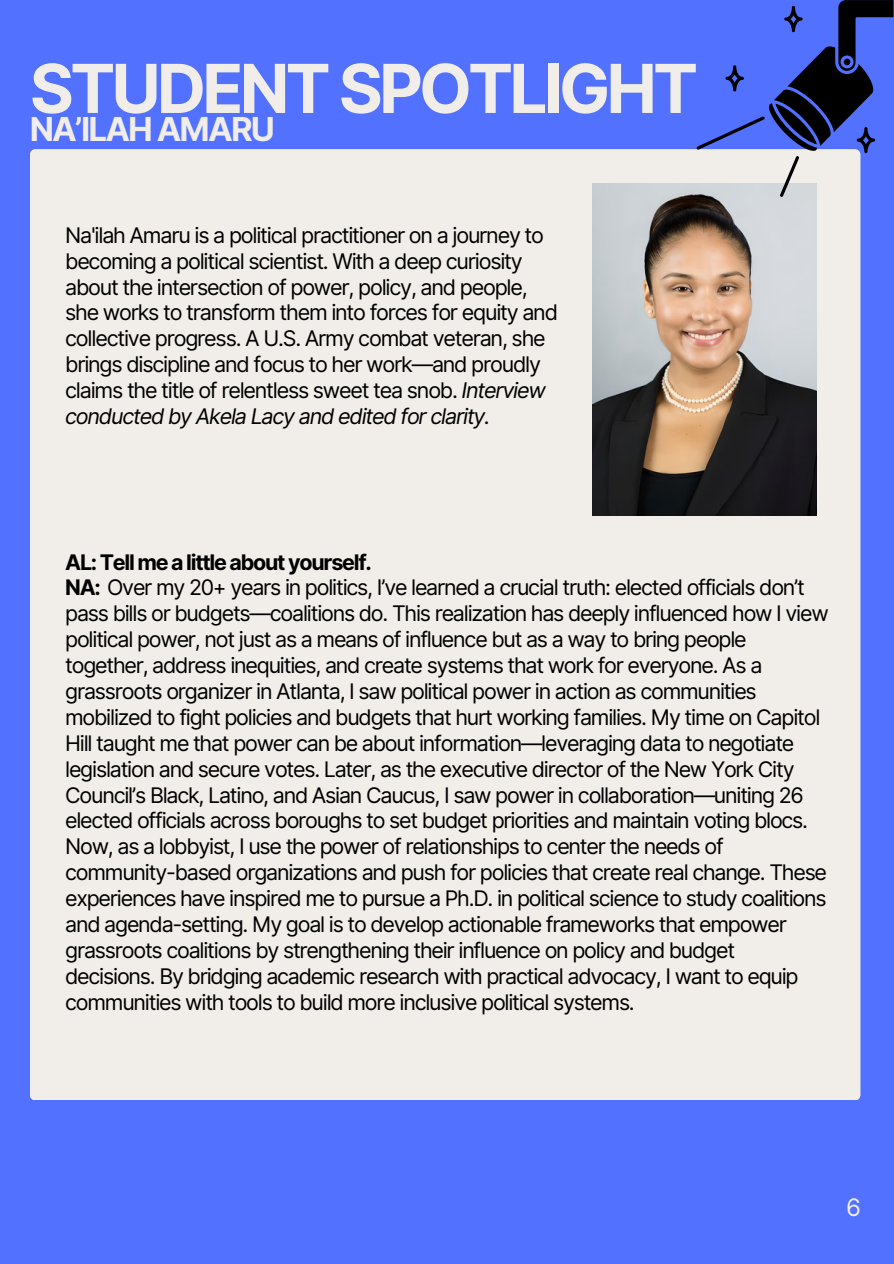
<style>
.page{position:relative;width:894px;height:1264px;background:#fff}
.page>*{position:absolute;margin:0;border:0;box-sizing:border-box;transform-origin:0 0}
.t1{font:700 67.5px "Inter";letter-spacing:-.055em;color:#f1ede9}
.t2{font:700 33px "Inter";letter-spacing:-.055em;color:#f1ede9}
.t3{font:24px "Inter";color:#f1ede9}
.t4{font:21.45px/25.8px "Inter";letter-spacing:-.055em;color:#000}
.t5{font:700 21.45px "Inter";letter-spacing:-.055em;color:#000}
.s1{font-style:italic}
.s2{font-weight:700}
</style>
<div class="page">
<div style="left:0;top:0;width:893px;height:1263px;background:#5271ff"></div>
<div style="left:30px;top:149px;width:830px;height:950px;background:#f1ede9;border-radius:6px"></div>
<img style="left:592px;top:184px;width:223px;height:332px">
<svg style="left:696px;top:0;width:197px;height:197px"></svg>
<h2 class="t1" style="left:30px;top:48px;width:669px">STUDENT SPOTLIGHT</h2>
<h1 class="t2" style="left:30px;top:109px;width:246px">NA’ILAH AMARU</h1>
<p class="t4" style="left:65px;top:222px;width:494px">Na'ilah Amaru is a political practitioner on a journey to becoming a political scientist. With a deep curiosity about the intersection of power, policy, and people, she works to transform them into forces for equity and collective progress. A U.S. Army combat veteran, she brings discipline and focus to her work—and proudly claims the title of relentless sweet tea snob. <span class="s1">Interview conducted by Akela Lacy and edited for clarity.</span></p>
<p class="t5" style="left:65px;top:549px;width:308px">AL: Tell me a little about yourself.</p>
<p class="t4" style="left:65px;top:574px;width:764px"><span class="s2">NA:</span> Over my 20+ years in politics, I’ve learned a crucial truth: elected officials don’t pass bills or budgets—coalitions do. This realization has deeply influenced how I view political power, not just as a means of influence but as a way to bring people together, address inequities, and create systems that work for everyone. As a grassroots organizer in Atlanta, I saw political power in action as communities mobilized to fight policies and budgets that hurt working families. My time on Capitol Hill taught me that power can be about information—leveraging data to negotiate legislation and secure votes. Later, as the executive director of the New York City Council’s Black, Latino, and Asian Caucus, I saw power in collaboration—uniting 26 elected officials across boroughs to set budget priorities and maintain voting blocs.<br>Now, as a lobbyist, I use the power of relationships to center the needs of community-based organizations and push for policies that create real change. These experiences have inspired me to pursue a Ph.D. in political science to study coalitions and agenda-setting. My goal is to develop actionable frameworks that empower grassroots coalitions by strengthening their influence on policy and budget decisions. By bridging academic research with practical advocacy, I want to equip communities with tools to build more inclusive political systems.</p>
<p class="t3" style="left:845px;top:1192px;width:16px">6</p>
</div>
